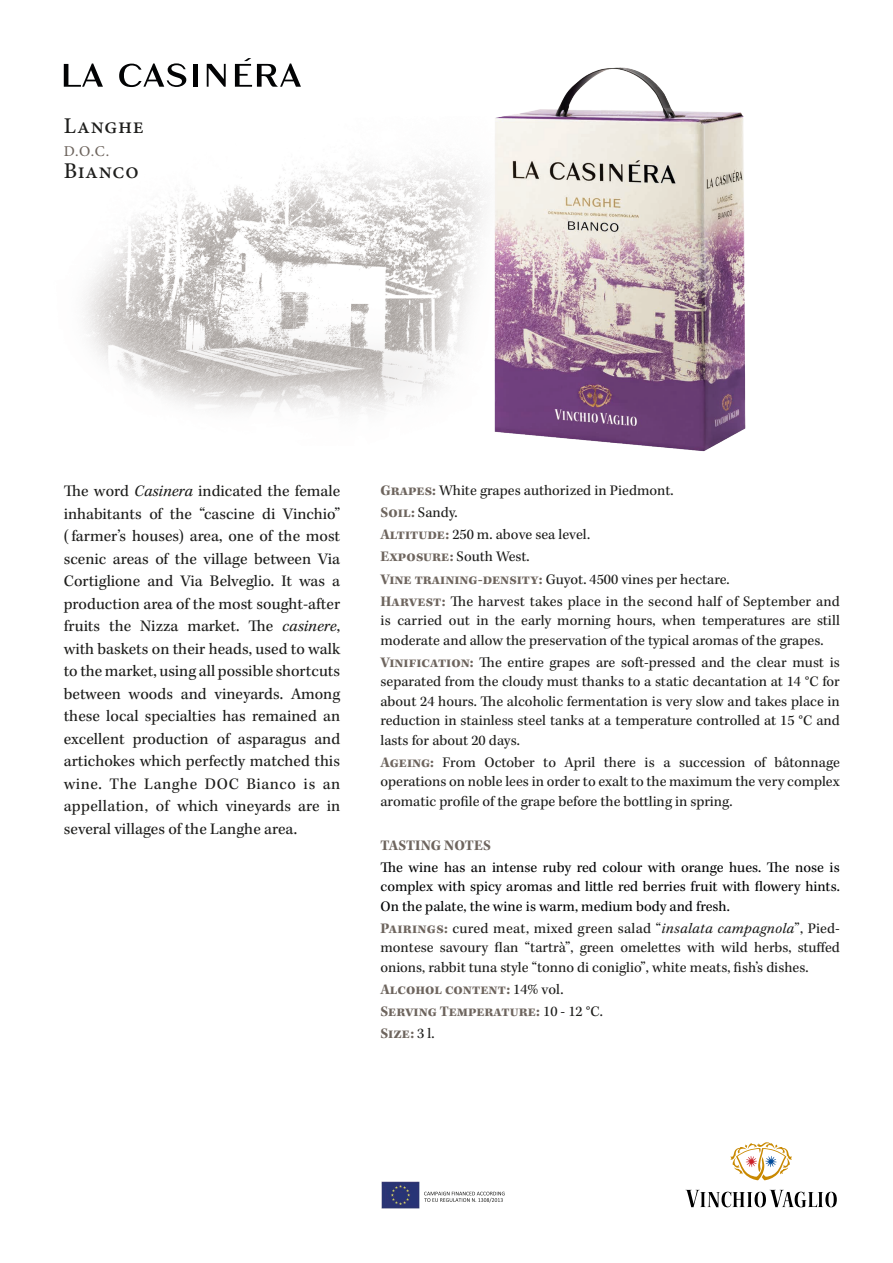
<style>
.page{position:relative;width:893px;height:1263px;background:#fff}
.page>*{position:absolute;margin:0;border:0;box-sizing:border-box;transform-origin:0 0}
.t1{font:500 22.5px "Minion Pro";letter-spacing:.03em;color:#1d1d1b}
.t2{font:16.5px/22.5px "Kepler Std";color:#1d1d1b;text-align:justify}
.t3{font:15px/19.5px "Kepler Std";color:#1d1d1b;text-align:justify}
.t4{font:15px/19.5px "Kepler Std";color:#020304;text-align:justify}
.t5{font:700 15px/22px "Kepler Std";color:#6e655e}
.t6{font:500 15px "Minion Pro";color:#6e655e}
.s1{font-style:italic}
.s2{font-weight:700;color:#6e655e}
.s3{font-weight:400;color:#1d1d1b}
</style>
<div class="page">
<svg style="left:685px;top:1190px;width:152px;height:17px"></svg>
<svg style="left:730px;top:1142px;width:62px;height:38px"></svg>
<img style="left:84px;top:161px;width:381px;height:251px">
<img style="left:465px;top:67px;width:281px;height:385px">
<svg style="left:64px;top:63px;width:39px;height:24px"></svg>
<svg style="left:119px;top:63px;width:67px;height:24px"></svg>
<div style="left:193px;top:64px;width:5px;height:23px;background:#020304"></div>
<svg style="left:235px;top:58px;width:66px;height:29px"></svg>
<svg style="left:207px;top:64px;width:19px;height:23px"></svg>
<svg style="left:424px;top:1192px;width:81px;height:10px"></svg>
<img style="left:382px;top:1182px;width:38px;height:27px">
<h1 class="t1" style="left:64px;top:111px;width:82px">Langhe</h1>
<p class="t6" style="left:64px;top:141px;width:47px">D.O.C.</p>
<h1 class="t1" style="left:64px;top:156px;width:76px">Bianco</h1>
<p class="t2" style="left:64px;top:481px;width:278px">The word <span class="s1">Casinera</span> indicated the female inhabitants of the “cascine di Vinchio” ( farmer’s houses) area, one of the most scenic areas of the village between Via Cortiglione and Via Belveglio. It was a production area of the most sought-after fruits the Nizza market. The <span class="s1">casinere</span>, with baskets on their heads, used to walk to the market, using all possible shortcuts between woods and vineyards. Among these local specialties has remained an excellent production of asparagus and artichokes which perfectly matched this wine. The Langhe DOC Bianco is an appellation, of which vineyards are in several villages of the Langhe area.</p>
<p class="t3" style="left:380px;top:480px;width:461px;line-height:22px;text-align:left"><span class="s2">Grapes:</span> White grapes authorized in Piedmont.<br><span class="s2">Soil:</span> Sandy.<br><span class="s2">Altitude:</span> 250 m. above sea level.<br><span class="s2">Exposure:</span> South West.<br><span class="s2">Vine training-density:</span> Guyot. 4500 vines per hectare.<br><span class="s2">Harvest:</span> The harvest takes place in the second half of September and</p>
<p class="t3" style="left:380px;top:611px;width:461px">is carried out in the early morning hours, when temperatures are still moderate and allow the preservation of the typical aromas of the grapes.</p>
<p class="t3" style="left:380px;top:653px;width:461px"><span class="s2">Vinification:</span> The entire grapes are soft-pressed and the clear must is separated from the cloudy must thanks to a static decantation at 14 °C for about 24 hours. The alcoholic fermentation is very slow and takes place in reduction in stainless steel tanks at a temperature controlled at 15 °C and lasts for about 20 days.</p>
<p class="t3" style="left:380px;top:753px;width:461px"><span class="s2">Ageing:</span> From October to April there is a succession of bâtonnage operations on noble lees in order to exalt to the maximum the very complex aromatic profile of the grape before the bottling in spring.</p>
<p class="t5" style="left:380px;top:835px;width:112px">TASTING NOTES</p>
<p class="t4" style="left:380px;top:858px;width:461px">The wine has an intense ruby red colour with orange hues. The nose is complex with spicy aromas and little red berries fruit with flowery hints.<br>On the palate, the wine is warm, medium body and fresh.</p>
<p class="t3" style="left:380px;top:919px;width:461px"><span class="s2">Pairings:</span> cured meat, mixed green salad “<span class="s1">insalata campagnola</span>”, Pied&shy;montese savoury flan “tartrà”, green omelettes with wild herbs, stuffed onions, rabbit tuna style “tonno di coniglio”, white meats, fish’s dishes.</p>
<p class="t5" style="left:380px;top:979px;width:224px">Alcohol content: <span class="s3">14% vol.<br></span>Serving Temperature: <span class="s3">10 - 12 °C.<br></span>Size: <span class="s3">3 l.</span></p>
</div>
